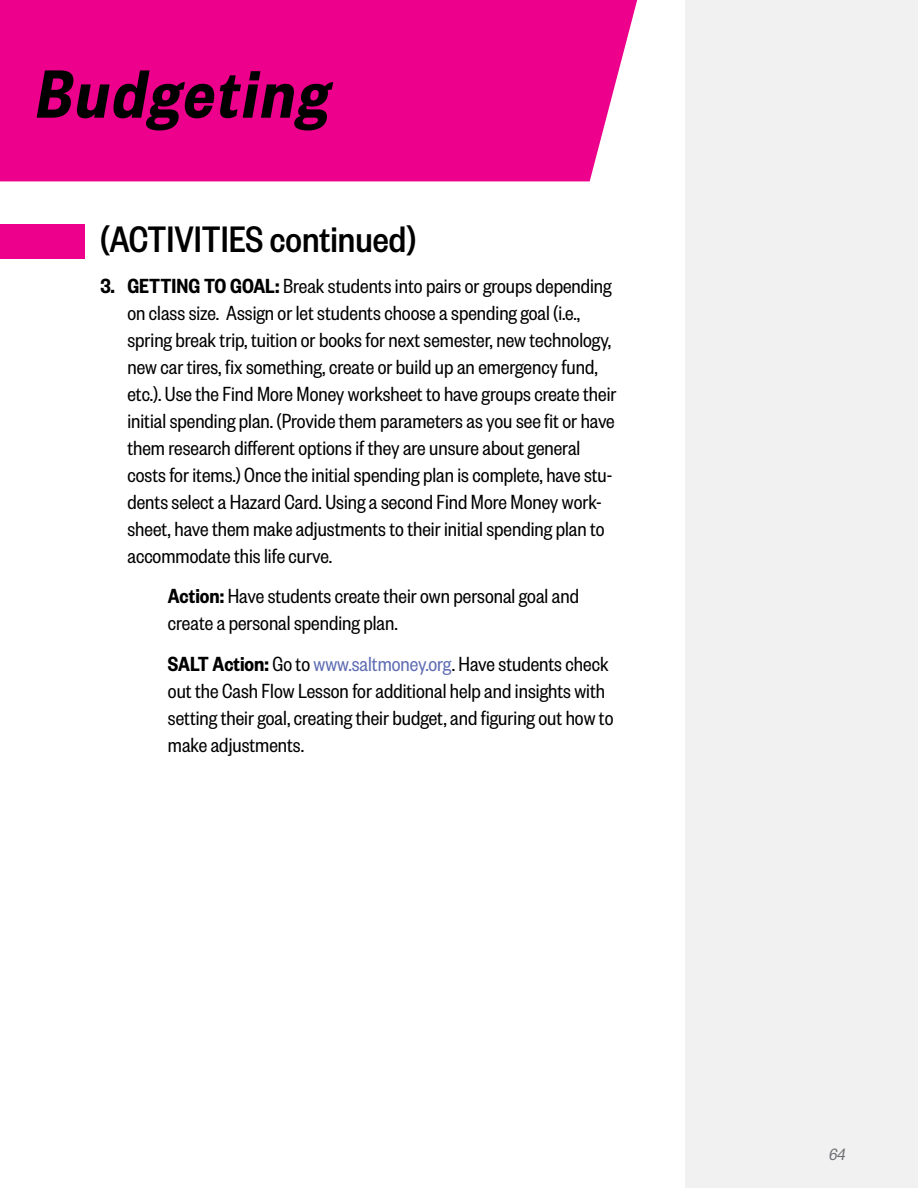
<style>
.page{position:relative;width:918px;height:1188px;background:#fff}
.page>*{position:absolute;margin:0;border:0;box-sizing:border-box;transform-origin:0 0}
.t1{font:italic 600 75px "Founders Grotesk Cond";color:#000}
.t2{font:500 40.5px "Founders Grotesk Cond";color:#000}
.t3{font:22.5px/27px "Founders Grotesk Cond";color:#000}
.t4{font:italic 18px "Founders Grotesk Cond";color:#6d6e71}
.s1{font-weight:600}
.s2{color:#5f6db3}
</style>
<div class="page">
<div style="left:0;top:0;width:637px;height:181px;background:#ec008c"></div>
<div style="left:686px;top:0;width:232px;height:1188px;background:#f1f1f2"></div>
<div style="left:0;top:224px;width:84px;height:35px;background:#ec008c"></div>
<h1 class="t1" style="left:33px;top:48px;width:295px">Budgeting</h1>
<h2 class="t2" style="left:100px;top:216px;width:317px">(ACTIVITIES continued)</h2>
<p class="t3" style="left:127px;top:272px;width:491px;text-indent:-27px"><span class="s1">3. GETTING TO GOAL:</span> Break students into pairs or groups depending on class size. Assign or let students choose a spending goal (i.e., spring break trip, tuition or books for next semester, new technology, new car tires, fix something, create or build up an emergency fund, etc.). Use the Find More Money worksheet to have groups create their initial spending plan. (Provide them parameters as you see fit or have them research different options if they are unsure about general costs for items.) Once the initial spending plan is complete, have stu&shy;dents select a Hazard Card. Using a second Find More Money work&shy;sheet, have them make adjustments to their initial spending plan to accommodate this life curve.</p>
<p class="t3" style="left:168px;top:582px;width:413px"><span class="s1">Action:</span> Have students create their own personal goal and create a personal spending plan.</p>
<p class="t3" style="left:168px;top:650px;width:447px"><span class="s1">SALT Action:</span> Go to <span class="s2">www.saltmoney.org</span>. Have students check out the Cash Flow Lesson for additional help and insights with setting their goal, creating their budget, and figuring out how to make adjustments.</p>
<p class="t4" style="left:828px;top:1145px;width:21px">64</p>
</div>
